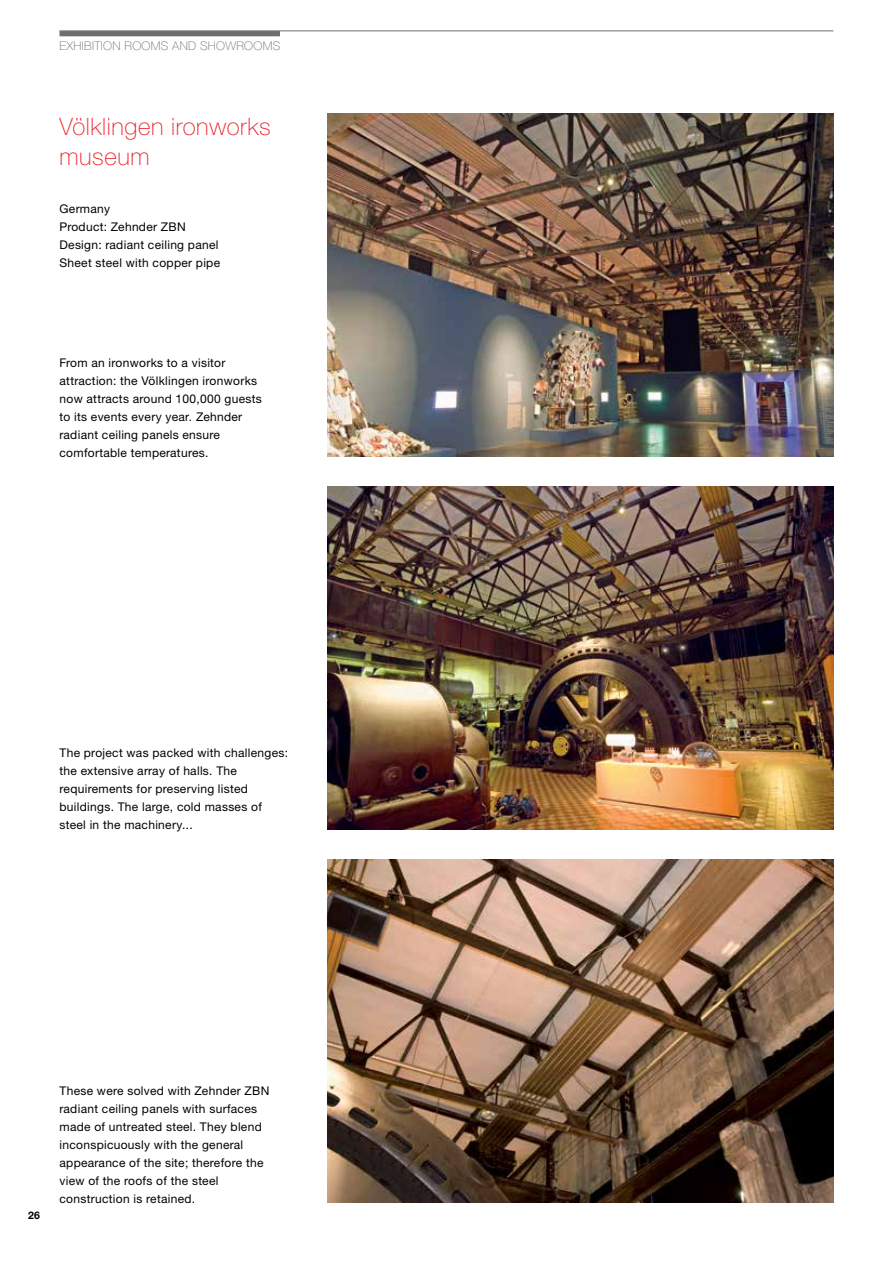
<style>
.page{position:relative;width:893px;height:1263px;background:#fff}
.page>*{position:absolute;margin:0;border:0;box-sizing:border-box;transform-origin:0 0}
.t1{font:100 24px/30px "Helvetica Neue LTW1 G";letter-spacing:.025em;color:#ed2027}
.t2{font:12px/18px "Helvetica Neuefor Zehnder";letter-spacing:.025em;color:#000}
.t3{font:100 12px "Helvetica Neue LTW1 G";letter-spacing:.025em;color:#6d6e71}
.t4{font:700 10.5px "Helvetica Neue LTW1 G";color:#000}
</style>
<div class="page">
<hr style="left:60px;top:31px;width:773px;height:1px;background:#6d6e71">
<div style="left:60px;top:31px;width:220px;height:5px;background:#6d6e71"></div>
<img style="left:327px;top:114px;width:506px;height:343px">
<img style="left:327px;top:486px;width:506px;height:343px">
<img style="left:327px;top:859px;width:506px;height:343px">
<p class="t3" style="left:60px;top:39px;width:222px">EXHIBITION ROOMS AND SHOWROOMS</p>
<h1 class="t1" style="left:60px;top:112px;width:213px">Völklingen ironworks museum</h1>
<p class="t2" style="left:60px;top:200px;width:162px">Germany<br>Product: Zehnder ZBN<br>Design: radiant ceiling panel<br>Sheet steel with copper pipe</p>
<p class="t2" style="left:60px;top:354px;width:204px">From an ironworks to a visitor attraction: the Völklingen ironworks now attracts around 100,000 guests to its events every year. Zehnder radiant ceiling panels ensure comfortable temperatures.</p>
<p class="t2" style="left:60px;top:744px;width:230px">The project was packed with challenges: the extensive array of halls. The requirements for preserving listed buildings. The large, cold masses of steel in the machinery...</p>
<p class="t4" style="left:28px;top:1209px;width:13px">26</p>
<p class="t2" style="left:60px;top:1082px;width:211px">These were solved with Zehnder ZBN radiant ceiling panels with surfaces made of untreated steel. They blend inconspicuously with the general appearance of the site; therefore the view of the roofs of the steel construction is retained.</p>
</div>
